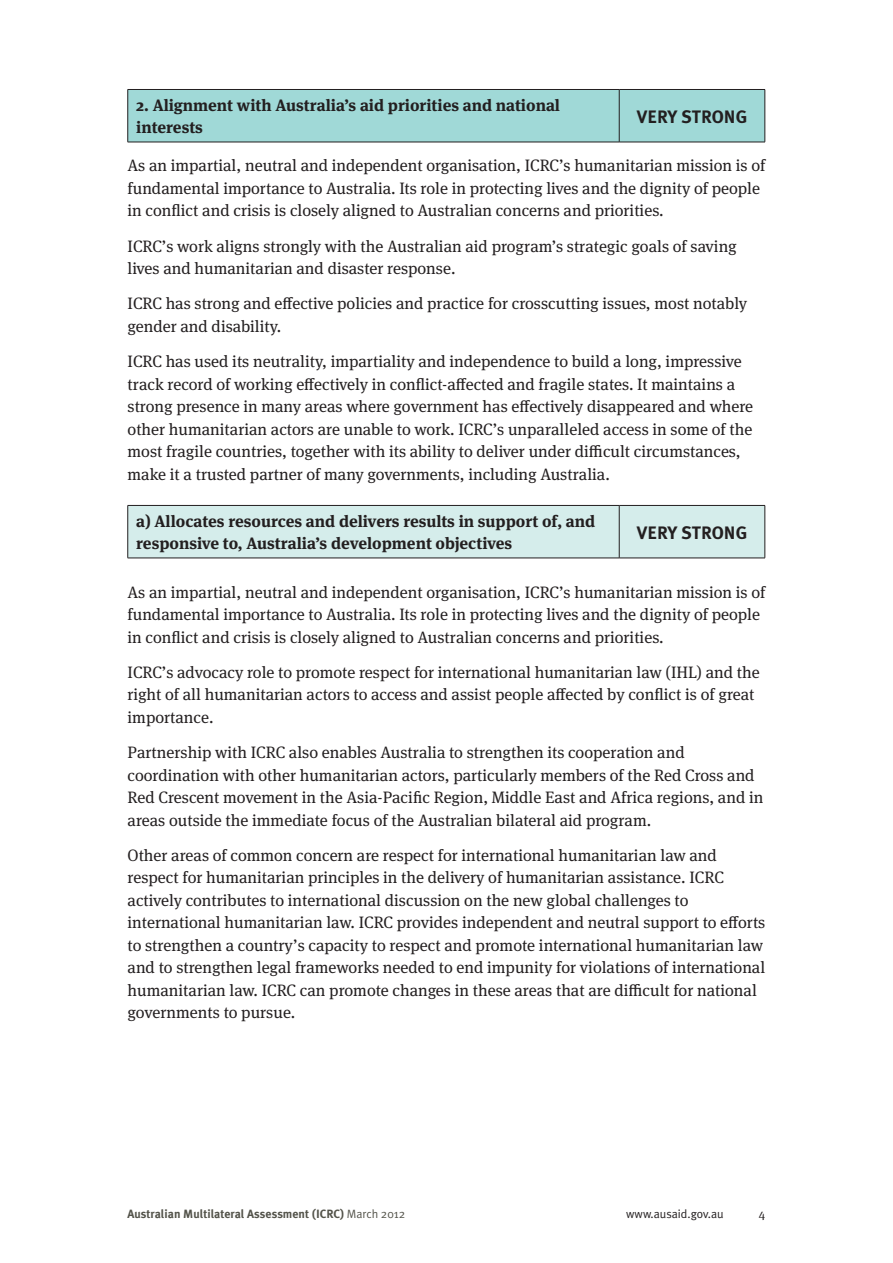
<style>
.page{position:relative;width:893px;height:1263px;background:#fff}
.page>*{position:absolute;margin:0;border:0;box-sizing:border-box;transform-origin:0 0}
._08bbbb_RIGHT_COLUMN{font:700 18px "Meta Plus";color:#231f20}
._04__BODY_TEXT{font:16.5px/22.5px "Meta Serif OT";color:#231f20}
._04__BODY_TEXT-2{font:700 16.5px/22.5px "Meta Serif OT";color:#231f20}
.t1{font:700 12px "Meta Plus";color:#53534a}
.t2{font:12px "Meta Plus Normal";color:#231f20}
.t3{font:12px "Meta Serif OT";color:#231f20}
.s1{font-family:"Meta Plus Normal";font-weight:400}
</style>
<div class="page">
<div style="left:128px;top:90px;width:637px;height:52px;background:#a0d9d7"></div>
<hr style="left:619px;top:90px;width:1px;height:52px;background:#231f20">
<hr style="left:128px;top:89px;width:491px;height:1px;background:#231f20">
<hr style="left:127px;top:90px;width:1px;height:52px;background:#231f20">
<hr style="left:619px;top:89px;width:146px;height:1px;background:#231f20">
<hr style="left:765px;top:90px;width:1px;height:52px;background:#231f20">
<hr style="left:128px;top:142px;width:491px;height:1px;background:#231f20">
<hr style="left:619px;top:142px;width:146px;height:1px;background:#231f20">
<div style="left:128px;top:506px;width:637px;height:52px;background:#d5edeb"></div>
<hr style="left:619px;top:506px;width:1px;height:52px;background:#231f20">
<hr style="left:128px;top:505px;width:491px;height:1px;background:#231f20">
<hr style="left:127px;top:506px;width:1px;height:52px;background:#231f20">
<hr style="left:619px;top:505px;width:146px;height:1px;background:#231f20">
<hr style="left:765px;top:506px;width:1px;height:52px;background:#231f20">
<hr style="left:128px;top:558px;width:491px;height:1px;background:#231f20">
<hr style="left:619px;top:558px;width:146px;height:1px;background:#231f20">
<p class="_04__BODY_TEXT-2" style="left:136px;top:94px;width:425px">2. Alignment with Australia’s aid priorities and national interests</p>
<p class="_08bbbb_RIGHT_COLUMN" style="left:637px;top:106px;width:112px">VERY STRONG</p>
<p class="_04__BODY_TEXT" style="left:128px;top:155px;width:639px">As an impartial, neutral and independent organisation, ICRC’s humanitarian mission is of fundamental importance to Australia. Its role in protecting lives and the dignity of people in conflict and crisis is closely aligned to Australian concerns and priorities.</p>
<p class="_04__BODY_TEXT" style="left:128px;top:235px;width:611px">ICRC’s work aligns strongly with the Australian aid program’s strategic goals of saving lives and humanitarian and disaster response.</p>
<p class="_04__BODY_TEXT" style="left:128px;top:293px;width:621px">ICRC has strong and effective policies and practice for crosscutting issues, most notably gender and disability.</p>
<p class="_04__BODY_TEXT" style="left:128px;top:351px;width:627px">ICRC has used its neutrality, impartiality and independence to build a long, impressive track record of working effectively in conflict-affected and fragile states. It maintains a strong presence in many areas where government has effectively disappeared and where other humanitarian actors are unable to work. ICRC’s unparalleled access in some of the most fragile countries, together with its ability to deliver under difficult circumstances, make it a trusted partner of many governments, including Australia.</p>
<p class="_04__BODY_TEXT-2" style="left:136px;top:510px;width:460px">a) Allocates resources and delivers results in support of, and responsive to, Australia’s development objectives</p>
<p class="_08bbbb_RIGHT_COLUMN" style="left:637px;top:522px;width:112px">VERY STRONG</p>
<p class="_04__BODY_TEXT" style="left:128px;top:581px;width:639px">As an impartial, neutral and independent organisation, ICRC’s humanitarian mission is of fundamental importance to Australia. Its role in protecting lives and the dignity of people in conflict and crisis is closely aligned to Australian concerns and priorities.</p>
<p class="_04__BODY_TEXT" style="left:128px;top:661px;width:634px">ICRC’s advocacy role to promote respect for international humanitarian law (IHL) and the right of all humanitarian actors to access and assist people affected by conflict is of great importance.</p>
<p class="_04__BODY_TEXT" style="left:128px;top:741px;width:637px">Partnership with ICRC also enables Australia to strengthen its cooperation and coordination with other humanitarian actors, particularly members of the Red Cross and Red Crescent movement in the Asia-Pacific Region, Middle East and Africa regions, and in areas outside the immediate focus of the Australian bilateral aid program.</p>
<p class="_04__BODY_TEXT" style="left:128px;top:844px;width:639px">Other areas of common concern are respect for international humanitarian law and respect for humanitarian principles in the delivery of humanitarian assistance. ICRC actively contributes to international discussion on the new global challenges to international humanitarian law. ICRC provides independent and neutral support to efforts to strengthen a country’s capacity to respect and promote international humanitarian law and to strengthen legal frameworks needed to end impunity for violations of international humanitarian law. ICRC can promote changes in these areas that are difficult for national governments to pursue.</p>
<p class="t1" style="left:128px;top:1207px;width:279px">Australian Multilateral Assessment (ICRC) <span class="s1">March 2012</span></p>
<p class="t2" style="left:626px;top:1207px;width:99px">www.ausaid.gov.au</p>
<p class="t3" style="left:759px;top:1207px;width:8px">4</p>
</div>
